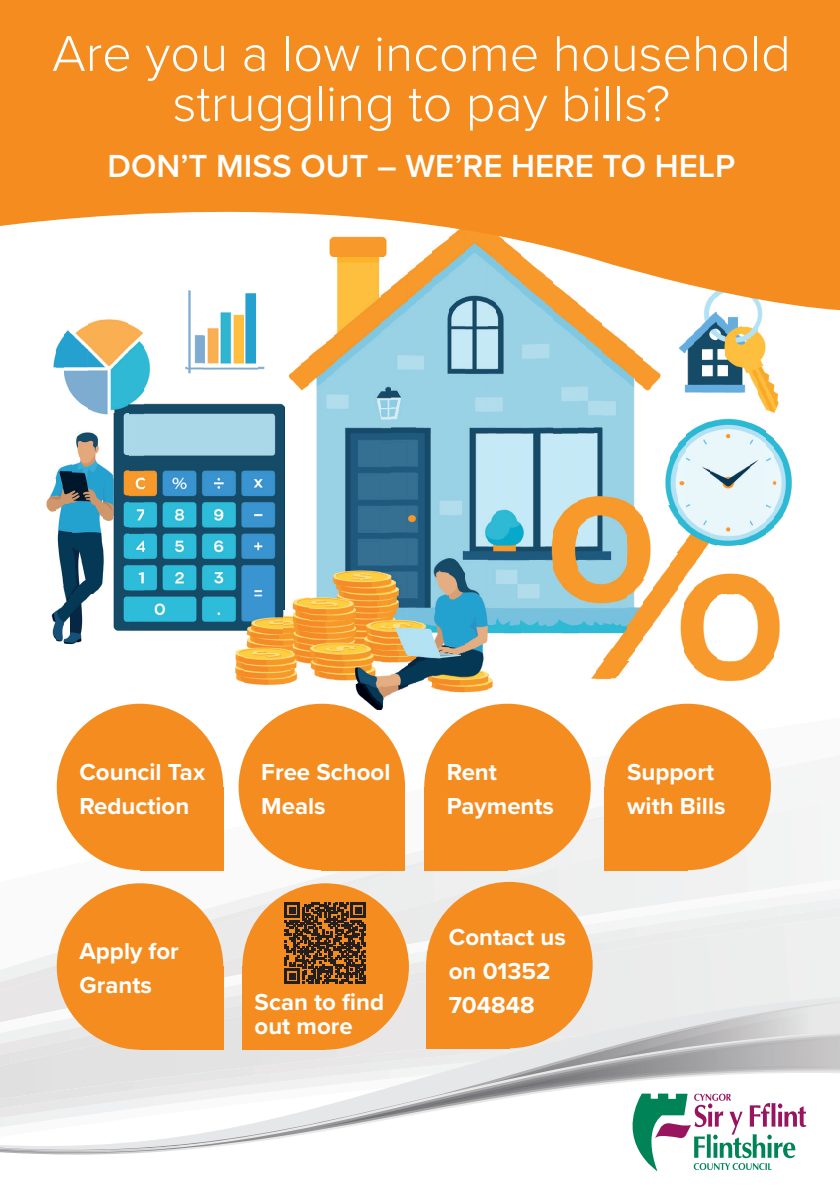
<style>
.page{position:relative;width:840px;height:1191px;background:#fff}
.page>*{position:absolute;margin:0;border:0;box-sizing:border-box;transform-origin:0 0}
.t1{font:300 52px/50px "Proxima Nova";color:#fff;text-align:center}
.t2{font:600 33.2px "Proxima Nova";color:#fff}
.t3{font:700 24px/34px "Proxima Nova";color:#fff}
</style>
<div class="page">
<svg style="left:56px;top:764px;width:756px;height:76px"></svg>
<svg style="left:76px;top:798px;width:763px;height:81px"></svg>
<svg style="left:112px;top:879px;width:727px;height:9px"></svg>
<svg style="left:94px;top:888px;width:677px;height:10px"></svg>
<svg style="left:86px;top:898px;width:753px;height:9px"></svg>
<svg style="left:74px;top:907px;width:765px;height:9px"></svg>
<svg style="left:0;top:916px;width:839px;height:78px"></svg>
<img style="left:464px;top:353px;width:24px;height:340px">
<img style="left:448px;top:353px;width:16px;height:340px">
<img style="left:488px;top:353px;width:8px;height:281px">
<img style="left:439px;top:353px;width:9px;height:339px">
<img style="left:496px;top:353px;width:8px;height:281px">
<img style="left:431px;top:353px;width:8px;height:337px">
<img style="left:504px;top:353px;width:16px;height:281px">
<img style="left:423px;top:353px;width:8px;height:329px">
<img style="left:520px;top:353px;width:9px;height:281px">
<img style="left:333px;top:353px;width:48px;height:332px">
<img style="left:415px;top:353px;width:8px;height:330px">
<img style="left:529px;top:353px;width:8px;height:281px">
<img style="left:407px;top:353px;width:8px;height:334px">
<img style="left:537px;top:353px;width:8px;height:281px">
<img style="left:390px;top:353px;width:17px;height:340px">
<img style="left:545px;top:353px;width:8px;height:281px">
<img style="left:186px;top:353px;width:7px;height:20px">
<img style="left:381px;top:353px;width:9px;height:356px">
<img style="left:553px;top:353px;width:8px;height:281px">
<img style="left:243px;top:353px;width:16px;height:17px">
<img style="left:561px;top:353px;width:17px;height:281px">
<img style="left:701px;top:353px;width:7px;height:40px">
<img style="left:750px;top:353px;width:8px;height:39px">
<img style="left:578px;top:353px;width:8px;height:281px">
<img style="left:708px;top:353px;width:9px;height:40px">
<img style="left:758px;top:353px;width:8px;height:57px">
<img style="left:219px;top:353px;width:24px;height:17px">
<img style="left:586px;top:353px;width:8px;height:281px">
<img style="left:717px;top:353px;width:8px;height:40px">
<img style="left:88px;top:353px;width:40px;height:61px">
<img style="left:594px;top:353px;width:8px;height:281px">
<img style="left:725px;top:353px;width:16px;height:40px">
<img style="left:63px;top:353px;width:25px;height:44px">
<img style="left:128px;top:353px;width:17px;height:278px">
<img style="left:202px;top:353px;width:17px;height:17px">
<img style="left:602px;top:353px;width:8px;height:281px">
<img style="left:693px;top:353px;width:8px;height:40px">
<img style="left:741px;top:353px;width:9px;height:40px">
<img style="left:55px;top:353px;width:8px;height:15px">
<img style="left:193px;top:353px;width:9px;height:17px">
<img style="left:325px;top:353px;width:8px;height:327px">
<img style="left:610px;top:353px;width:17px;height:323px">
<img style="left:684px;top:353px;width:9px;height:40px">
<img style="left:317px;top:353px;width:8px;height:326px">
<img style="left:627px;top:353px;width:8px;height:308px">
<img style="left:53px;top:356px;width:2px;height:12px">
<img style="left:144px;top:353px;width:6px;height:36px">
<img style="left:309px;top:353px;width:8px;height:324px">
<img style="left:635px;top:353px;width:8px;height:34px">
<img style="left:300px;top:357px;width:9px;height:34px">
<img style="left:643px;top:360px;width:8px;height:31px">
<svg style="left:259px;top:366px;width:6px;height:4px"></svg>
<img style="left:288px;top:365px;width:12px;height:15px">
<img style="left:651px;top:367px;width:8px;height:20px">
<img style="left:766px;top:373px;width:9px;height:40px">
<img style="left:292px;top:380px;width:8px;height:9px">
<img style="left:774px;top:389px;width:5px;height:24px">
<img style="left:74px;top:397px;width:14px;height:8px">
<img style="left:144px;top:397px;width:140px;height:238px">
<img style="left:112px;top:413px;width:17px;height:218px">
<img style="left:708px;top:418px;width:41px;height:127px">
<img style="left:684px;top:422px;width:25px;height:132px">
<img style="left:749px;top:422px;width:17px;height:122px">
<img style="left:71px;top:432px;width:33px;height:162px">
<img style="left:677px;top:430px;width:8px;height:99px">
<img style="left:766px;top:432px;width:8px;height:102px">
<img style="left:668px;top:446px;width:9px;height:74px">
<img style="left:774px;top:439px;width:8px;height:88px">
<img style="left:782px;top:449px;width:9px;height:68px">
<img style="left:665px;top:465px;width:3px;height:35px">
<img style="left:55px;top:464px;width:16px;height:122px">
<img style="left:103px;top:463px;width:9px;height:58px">
<img style="left:47px;top:485px;width:8px;height:27px">
<img style="left:635px;top:508px;width:9px;height:142px">
<img style="left:643px;top:512px;width:8px;height:67px">
<img style="left:676px;top:537px;width:9px;height:112px">
<img style="left:717px;top:545px;width:22px;height:1px">
<img style="left:668px;top:553px;width:9px;height:50px">
<img style="left:684px;top:553px;width:17px;height:17px">
<img style="left:660px;top:567px;width:8px;height:48px">
<img style="left:652px;top:578px;width:8px;height:48px">
<svg style="left:684px;top:570px;width:6px;height:8px"></svg>
<img style="left:701px;top:573px;width:57px;height:22px">
<img style="left:693px;top:582px;width:8px;height:91px">
<img style="left:758px;top:581px;width:8px;height:94px">
<img style="left:63px;top:586px;width:8px;height:58px">
<img style="left:643px;top:586px;width:9px;height:58px">
<img style="left:684px;top:586px;width:9px;height:80px">
<img style="left:766px;top:588px;width:8px;height:79px">
<img style="left:71px;top:594px;width:16px;height:50px">
<svg style="left:87px;top:594px;width:4px;height:5px"></svg>
<img style="left:292px;top:597px;width:17px;height:71px">
<img style="left:700px;top:594px;width:17px;height:17px">
<svg style="left:717px;top:594px;width:9px;height:3px"></svg>
<img style="left:733px;top:594px;width:25px;height:8px">
<img style="left:774px;top:601px;width:6px;height:53px">
<img style="left:55px;top:605px;width:8px;height:37px">
<img style="left:750px;top:602px;width:8px;height:9px">
<img style="left:51px;top:612px;width:4px;height:27px">
<img style="left:283px;top:611px;width:9px;height:74px">
<img style="left:700px;top:611px;width:8px;height:66px">
<img style="left:750px;top:611px;width:8px;height:67px">
<img style="left:243px;top:635px;width:41px;height:50px">
<img style="left:235px;top:649px;width:8px;height:33px">
<img style="left:603px;top:644px;width:8px;height:36px">
<img style="left:708px;top:648px;width:9px;height:32px">
<img style="left:742px;top:652px;width:8px;height:29px">
<img style="left:717px;top:658px;width:8px;height:23px">
<img style="left:734px;top:659px;width:8px;height:23px">
<img style="left:595px;top:662px;width:8px;height:18px">
<img style="left:725px;top:661px;width:9px;height:21px">
<img style="left:291px;top:668px;width:7px;height:17px">
<img style="left:591px;top:673px;width:4px;height:6px">
<img style="left:488px;top:676px;width:5px;height:13px">
<svg style="left:610px;top:676px;width:8px;height:4px"></svg>
<img style="left:355px;top:685px;width:27px;height:8px">
<img style="left:357px;top:693px;width:25px;height:8px">
<img style="left:366px;top:701px;width:16px;height:8px">
<svg style="left:0;top:160px;width:839px;height:193px"></svg>
<div style="left:0;top:0;width:839px;height:160px;background:#f48c1f"></div>
<div style="left:57px;top:703px;width:166px;height:167px;background:#f48c1f;border-radius:50%"></div>
<div style="left:140px;top:787px;width:83px;height:83px;background:#f48c1f"></div>
<div style="left:238px;top:703px;width:167px;height:167px;background:#f48c1f;border-radius:50%"></div>
<div style="left:321px;top:787px;width:84px;height:83px;background:#f48c1f"></div>
<div style="left:57px;top:883px;width:166px;height:166px;background:#f48c1f;border-radius:50%"></div>
<div style="left:140px;top:966px;width:83px;height:83px;background:#f48c1f"></div>
<div style="left:424px;top:703px;width:166px;height:167px;background:#f48c1f;border-radius:50%"></div>
<div style="left:424px;top:787px;width:83px;height:83px;background:#f48c1f"></div>
<div style="left:604px;top:703px;width:166px;height:167px;background:#f48c1f;border-radius:50%"></div>
<div style="left:604px;top:787px;width:83px;height:83px;background:#f48c1f"></div>
<div style="left:242px;top:883px;width:166px;height:166px;background:#f48c1f;border-radius:50%"></div>
<svg style="left:284px;top:902px;width:82px;height:81px"></svg>
<div style="left:426px;top:882px;width:166px;height:166px;background:#f48c1f;border-radius:50%"></div>
<div style="left:426px;top:965px;width:83px;height:83px;background:#f48c1f"></div>
<svg style="left:0;top:994px;width:839px;height:7px"></svg>
<svg style="left:0;top:1001px;width:839px;height:30px"></svg>
<svg style="left:316px;top:1003px;width:107px;height:28px"></svg>
<svg style="left:423px;top:1002px;width:416px;height:6px"></svg>
<svg style="left:0;top:1033px;width:423px;height:122px"></svg>
<svg style="left:316px;top:1035px;width:107px;height:93px"></svg>
<svg style="left:423px;top:1008px;width:416px;height:163px"></svg>
<h1 class="t1" style="left:52px;top:26px;width:739px">Are you a low income household struggling to pay bills?</h1>
<h2 class="t2" style="left:108px;top:141px;width:628px">DON’T MISS OUT – WE’RE HERE TO HELP</h2>
<p class="t3" style="left:79px;top:754px;width:127px">Council Tax<br>Reduction</p>
<p class="t3" style="left:261px;top:754px;width:130px">Free School<br>Meals</p>
<p class="t3" style="left:446px;top:754px;width:109px">Rent<br>Payments</p>
<p class="t3" style="left:626px;top:754px;width:100px">Support with Bills</p>
<p class="t3" style="left:79px;top:933px;width:101px">Apply for<br>Grants</p>
<p class="t3" style="left:448px;top:919px;width:118px">Contact us on 01352</p>
<p class="t3" style="left:254px;top:984px;width:131px">Scan to find</p>
<p class="t3" style="left:448px;top:987px;width:87px">704848</p>
<p class="t3" style="left:254px;top:1008px;width:100px">out more</p>
</div>
